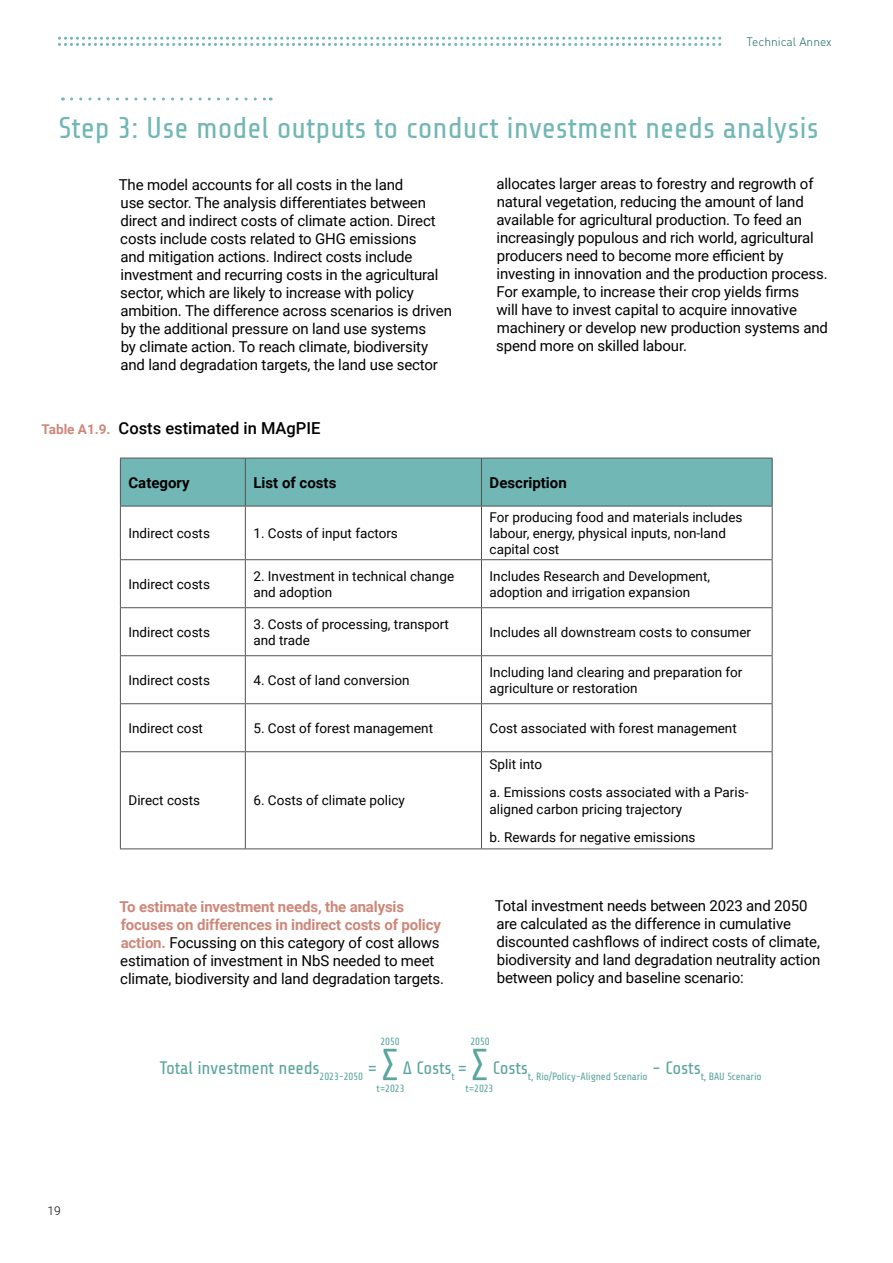
<style>
.page{position:relative;width:893px;height:1263px;background:#fff}
.page>*{position:absolute;margin:0;border:0;box-sizing:border-box;transform-origin:0 0}
.t1{font:30px "Share Tech";color:#71b7b6}
.t2{font:500 16.5px "Roboto";color:#000}
.t3{font:15px/18px "Roboto";letter-spacing:-.01em;color:#000}
.t4{font:700 15px "Roboto";color:#000}
.t5{font:13.5px/16.2px "Roboto";color:#000}
.t6{font:300 12px "DIN Pro";color:#0d5e5e}
.t7{font:300 12px "Roboto";color:#000}
.t8{font:10.5px "Share Tech";letter-spacing:-.01em;color:#5aa59e}
.s1{font-weight:700;font-size:13.5px;color:#ce877a}
.s2{font-weight:700;color:#ce877a}
</style>
<div class="page">
<svg style="left:58px;top:37px;width:663px;height:9px"></svg>
<svg style="left:72px;top:98px;width:199px;height:3px"></svg>
<div style="left:121px;top:459px;width:651px;height:47px;background:#71b7b6"></div>
<hr style="left:120px;top:458px;width:125px;height:1px;background:#525252">
<hr style="left:120px;top:458px;width:1px;height:48px;background:#525252">
<hr style="left:245px;top:458px;width:236px;height:1px;background:#525252">
<hr style="left:245px;top:458px;width:1px;height:48px;background:#525252">
<hr style="left:481px;top:458px;width:292px;height:1px;background:#525252">
<hr style="left:481px;top:458px;width:1px;height:48px;background:#525252">
<hr style="left:772px;top:458px;width:1px;height:48px;background:#525252">
<hr style="left:120px;top:506px;width:125px;height:1px;background:#525252">
<hr style="left:120px;top:506px;width:1px;height:53px;background:#525252">
<hr style="left:245px;top:506px;width:236px;height:1px;background:#525252">
<hr style="left:245px;top:506px;width:1px;height:53px;background:#525252">
<hr style="left:481px;top:506px;width:292px;height:1px;background:#525252">
<hr style="left:481px;top:506px;width:1px;height:53px;background:#525252">
<hr style="left:772px;top:506px;width:1px;height:53px;background:#525252">
<hr style="left:120px;top:559px;width:125px;height:1px;background:#525252">
<hr style="left:120px;top:560px;width:1px;height:47px;background:#525252">
<hr style="left:245px;top:559px;width:236px;height:1px;background:#525252">
<hr style="left:245px;top:560px;width:1px;height:47px;background:#525252">
<hr style="left:481px;top:559px;width:292px;height:1px;background:#525252">
<hr style="left:481px;top:560px;width:1px;height:47px;background:#525252">
<hr style="left:772px;top:560px;width:1px;height:47px;background:#525252">
<hr style="left:120px;top:607px;width:125px;height:1px;background:#525252">
<hr style="left:120px;top:608px;width:1px;height:47px;background:#525252">
<hr style="left:245px;top:607px;width:236px;height:1px;background:#525252">
<hr style="left:245px;top:608px;width:1px;height:47px;background:#525252">
<hr style="left:481px;top:607px;width:292px;height:1px;background:#525252">
<hr style="left:481px;top:608px;width:1px;height:47px;background:#525252">
<hr style="left:772px;top:608px;width:1px;height:47px;background:#525252">
<hr style="left:120px;top:655px;width:125px;height:1px;background:#525252">
<hr style="left:120px;top:656px;width:1px;height:47px;background:#525252">
<hr style="left:245px;top:655px;width:236px;height:1px;background:#525252">
<hr style="left:245px;top:656px;width:1px;height:47px;background:#525252">
<hr style="left:481px;top:655px;width:292px;height:1px;background:#525252">
<hr style="left:481px;top:656px;width:1px;height:47px;background:#525252">
<hr style="left:772px;top:656px;width:1px;height:47px;background:#525252">
<hr style="left:120px;top:703px;width:125px;height:1px;background:#525252">
<hr style="left:120px;top:704px;width:1px;height:47px;background:#525252">
<hr style="left:245px;top:703px;width:236px;height:1px;background:#525252">
<hr style="left:245px;top:704px;width:1px;height:47px;background:#525252">
<hr style="left:481px;top:703px;width:292px;height:1px;background:#525252">
<hr style="left:481px;top:704px;width:1px;height:47px;background:#525252">
<hr style="left:772px;top:704px;width:1px;height:47px;background:#525252">
<hr style="left:120px;top:751px;width:125px;height:1px;background:#525252">
<hr style="left:120px;top:752px;width:1px;height:96px;background:#525252">
<hr style="left:245px;top:751px;width:236px;height:1px;background:#525252">
<hr style="left:245px;top:752px;width:1px;height:96px;background:#525252">
<hr style="left:481px;top:751px;width:292px;height:1px;background:#525252">
<hr style="left:481px;top:752px;width:1px;height:96px;background:#525252">
<hr style="left:772px;top:752px;width:1px;height:96px;background:#525252">
<hr style="left:120px;top:848px;width:125px;height:1px;background:#525252">
<hr style="left:245px;top:848px;width:236px;height:1px;background:#525252">
<hr style="left:481px;top:848px;width:292px;height:1px;background:#525252">
<p class="t6" style="left:746px;top:34px;width:87px">Technical Annex</p>
<h1 class="t1" style="left:58px;top:112px;width:762px">Step 3: Use model outputs to conduct investment needs analysis</h1>
<p class="t3" style="left:119px;top:175px;width:335px">The model accounts for all costs in the land<br>use sector. The analysis differentiates between direct and indirect costs of climate action. Direct costs include costs related to GHG emissions<br>and mitigation actions. Indirect costs include investment and recurring costs in the agricultural sector, which are likely to increase with policy ambition. The difference across scenarios is driven by the additional pressure on land use systems<br>by climate action. To reach climate, biodiversity and land degradation targets, the land use sector</p>
<p class="t3" style="left:496px;top:174px;width:333px">allocates larger areas to forestry and regrowth of natural vegetation, reducing the amount of land available for agricultural production. To feed an increasingly populous and rich world, agricultural producers need to become more efficient by investing in innovation and the production process.<br>For example, to increase their crop yields firms<br>will have to invest capital to acquire innovative machinery or develop new production systems and spend more on skilled labour.</p>
<p class="t2" style="left:42px;top:417px;width:280px"><span class="s1">Table A1.9.</span> Costs estimated in MAgPIE</p>
<p class="t4" style="left:128px;top:472px;width:63px">Category</p>
<p class="t4" style="left:253px;top:472px;width:84px">List of costs</p>
<p class="t4" style="left:490px;top:472px;width:79px">Description</p>
<p class="t5" style="left:128px;top:525px;width:83px">Indirect costs</p>
<p class="t5" style="left:253px;top:525px;width:146px">1. Costs of input factors</p>
<p class="t5" style="left:490px;top:508px;width:254px">For producing food and materials includes labour, energy, physical inputs, non-land capital cost</p>
<p class="t5" style="left:128px;top:575px;width:83px">Indirect costs</p>
<p class="t5" style="left:253px;top:567px;width:202px">2. Investment in technical change and adoption</p>
<p class="t5" style="left:490px;top:567px;width:222px">Includes Research and Development, adoption and irrigation expansion</p>
<p class="t5" style="left:128px;top:623px;width:83px">Indirect costs</p>
<p class="t5" style="left:253px;top:615px;width:197px">3. Costs of processing, transport and trade</p>
<p class="t5" style="left:490px;top:623px;width:263px">Includes all downstream costs to consumer</p>
<p class="t5" style="left:128px;top:671px;width:83px">Indirect costs</p>
<p class="t5" style="left:253px;top:671px;width:158px">4. Cost of land conversion</p>
<p class="t5" style="left:490px;top:663px;width:254px">Including land clearing and preparation for agriculture or restoration</p>
<p class="t5" style="left:128px;top:719px;width:76px">Indirect cost</p>
<p class="t5" style="left:253px;top:719px;width:181px">5. Cost of forest management</p>
<p class="t5" style="left:490px;top:719px;width:249px">Cost associated with forest management</p>
<p class="t5" style="left:128px;top:792px;width:73px">Direct costs</p>
<p class="t5" style="left:253px;top:792px;width:153px">6. Costs of climate policy</p>
<p class="t3" style="left:120px;top:897px;width:326px"><span class="s2">To estimate investment needs, the analysis focuses on differences in indirect costs of policy action.</span> Focussing on this category of cost allows estimation of investment in NbS needed to meet climate, biodiversity and land degradation targets.</p>
<p class="t5" style="left:490px;top:750px;width:260px;line-height:28.2px">Split into<br>a. Emissions costs associated with a Paris-</p>
<p class="t5" style="left:490px;top:794px;width:207px;line-height:28.2px">aligned carbon pricing trajectory b. Rewards for negative emissions</p>
<p class="t3" style="left:495px;top:896px;width:327px">Total investment needs between 2023 and 2050 are calculated as the difference in cumulative discounted cashflows of indirect costs of climate, biodiversity and land degradation neutrality action between policy and baseline scenario:</p>
<p class="t7" style="left:47px;top:1202px;width:15px">19</p>
<p class="t8" style="left:380px;top:1036px;width:21px">2050</p>
<p class="t8" style="left:377px;top:1083px;width:30px">t=2023</p>
<p class="t8" style="left:466px;top:1083px;width:30px">t=2023</p>
<p class="t8" style="left:470px;top:1036px;width:21px">2050</p>
<p class="t8" style="left:160px;top:1071px;width:603px"><sup>Total</sup> <sup>investment</sup> <sup>needs</sup>2023-2050 <sup>=</sup> <sup>∑</sup> <sup>∆</sup> <sup>Costs</sup>t <sup>=</sup> <sup>∑</sup> <sup>Costs</sup>t, Rio/Policy-Aligned Scenario <sup>-</sup> <sup>Costs</sup>t, BAU Scenario</p>
</div>
